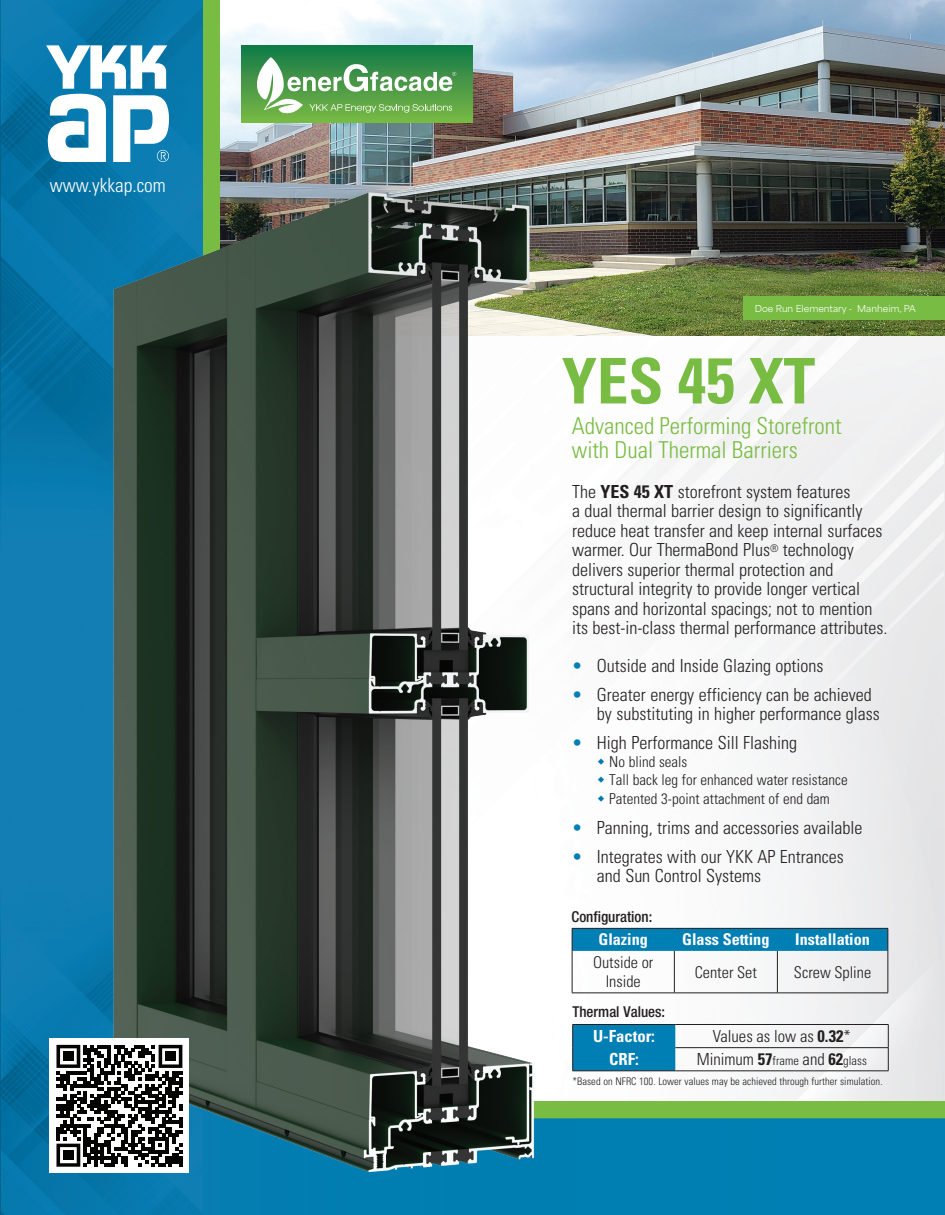
<style>
.page{position:relative;width:945px;height:1215px;background:#fff}
.page>*{position:absolute;margin:0;border:0;box-sizing:border-box;transform-origin:0 0}
.t1{font:700 condensed 63px "Univers LT Std";color:#79bc43}
.t2{font:300 condensed 23.25px "Univers LT Std";color:#79bc43}
.t3{font:300 condensed 19.5px "Univers LT Std";color:#fff}
.t4{font:300 condensed 18px/19.5px "Univers LT Std";color:#231f20}
.t5{font:300 condensed 16.65px "Univers LT Std";color:#231f20}
.t6{font:700 condensed 16.65px "Univers LT Std";color:#fff}
.t7{font:300 condensed 16.2px/19.5px "Univers LT Std";color:#231f20;text-align:center}
.t8{font:700 condensed 16.2px "Univers LT Std";color:#fff}
.t9{font:300 condensed 15px/18.6px "Univers LT Std";color:#231f20}
.t10{font:500 condensed 15px "Helvetica Neue LT Std";color:#231f20}
.t11{font:300 condensed 10.5px "Univers LT Std";letter-spacing:.005em;color:#231f20}
.t12{font:9px "Area Normal";color:#fff}
.s1{font-size:64.5px}
.s2{font-weight:700}
.s3{color:#007fb4}
.s4{font-size:12.45px}
</style>
<div class="page">
<img style="left:550px;top:335px;width:395px;height:765px">
<hr style="left:572px;top:951px;width:1px;height:42px;background:#231f20">
<hr style="left:674px;top:951px;width:1px;height:42px;background:#231f20">
<hr style="left:777px;top:951px;width:1px;height:42px;background:#231f20">
<hr style="left:572px;top:993px;width:102px;height:1px;background:#231f20">
<hr style="left:674px;top:993px;width:103px;height:1px;background:#231f20">
<hr style="left:777px;top:993px;width:111px;height:1px;background:#231f20">
<svg style="left:572px;top:928px;width:317px;height:23px;background:#037bae"></svg>
<hr style="left:888px;top:951px;width:1px;height:42px;background:#231f20">
<hr style="left:675px;top:1024px;width:213px;height:1px;background:#231f20">
<div style="left:572px;top:1024px;width:103px;height:47px;background:#007fb4"></div>
<hr style="left:675px;top:1047px;width:213px;height:1px;background:#231f20">
<hr style="left:572px;top:1071px;width:103px;height:1px;background:#231f20">
<hr style="left:675px;top:1071px;width:213px;height:1px;background:#231f20">
<svg style="left:888px;top:1025px;width:1px;height:46px"></svg>
<img style="left:220px;top:0;width:725px;height:335px">
<div style="left:186px;top:0;width:34px;height:1127px;background:#79bc43"></div>
<svg style="left:202px;top:1100px;width:743px;height:115px;background:#1187a5"></svg>
<img style="left:0;top:0;width:202px;height:1215px">
<svg style="left:46px;top:45px;width:123px;height:117px"></svg>
<div style="left:241px;top:45px;width:231px;height:77px;background:linear-gradient(to bottom,#107948,#7bb845)"></div>
<svg style="left:257px;top:57px;width:199px;height:56px"></svg>
<div style="left:743px;top:296px;width:202px;height:24px;background:#79bc43"></div>
<img style="left:80px;top:162px;width:470px;height:1032px">
<div style="left:50px;top:1038px;width:139px;height:135px;background:#fff"></div>
<svg style="left:56px;top:1045px;width:126px;height:122px"></svg>
<div style="left:63px;top:1051px;width:11px;height:10px;background:#040503"></div>
<div style="left:165px;top:1051px;width:11px;height:10px;background:#040503"></div>
<div style="left:63px;top:1150px;width:11px;height:10px;background:#040503"></div>
<svg style="left:598px;top:759px;width:6px;height:6px"></svg>
<svg style="left:598px;top:777px;width:6px;height:6px"></svg>
<svg style="left:598px;top:796px;width:6px;height:6px"></svg>
<p class="t3" style="left:50px;top:174px;width:118px">www.ykkap.com</p>
<p class="t12" style="left:755px;top:300px;width:163px">Doe Run Elementary - Manheim, PA</p>
<p class="t1" style="left:562px;top:342px;width:255px">YES <span class="s1">45</span> XT</p>
<p class="t2" style="left:572px;top:412px;width:271px">Advanced Performing Storefront</p>
<p class="t2" style="left:572px;top:436px;width:227px">with Dual Thermal Barriers</p>
<p class="t4" style="left:572px;top:482px;width:317px">The <span class="s2">YES 45 XT</span> storefront system features<br>a dual thermal barrier design to significantly reduce heat transfer and keep internal surfaces warmer. Our ThermaBond Plus<sup>®</sup> technology delivers superior thermal protection and structural integrity to provide longer vertical spans and horizontal spacings; not to mention its best-in-class thermal performance attributes.</p>
<p class="t4" style="left:572px;top:656px;width:253px"><span class="s3">•</span> Outside and Inside Glazing options</p>
<p class="t4" style="left:597px;top:685px;width:284px;text-indent:-25px"><span class="s3">•</span> Greater energy efficiency can be achieved by substituting in higher performance glass</p>
<p class="t4" style="left:572px;top:733px;width:227px"><span class="s3">•</span> High Performance Sill Flashing</p>
<p class="t9" style="left:609px;top:753px;width:240px">No blind seals<br>Tall back leg for enhanced water resistance<br>Patented 3-point attachment of end dam</p>
<p class="t4" style="left:572px;top:817px;width:292px"><span class="s3">•</span> Panning, trims and accessories available</p>
<p class="t4" style="left:597px;top:847px;width:248px;text-indent:-25px"><span class="s3">•</span> Integrates with our YKK AP Entrances and Sun Control Systems</p>
<p class="t10" style="left:572px;top:908px;width:82px">Configuration:</p>
<p class="t8" style="left:598px;top:930px;width:51px">Glazing</p>
<p class="t8" style="left:682px;top:930px;width:89px">Glass Setting</p>
<p class="t8" style="left:795px;top:930px;width:76px">Installation</p>
<p class="t7" style="left:593px;top:953px;width:62px">Outside or<br>Inside</p>
<p class="t7" style="left:695px;top:962px;width:64px">Center Set</p>
<p class="t7" style="left:794px;top:962px;width:79px">Screw Spline</p>
<p class="t10" style="left:572px;top:1003px;width:94px">Thermal Values:</p>
<p class="t6" style="left:593px;top:1026px;width:63px">U-Factor:</p>
<p class="t5" style="left:713px;top:1026px;width:140px">Values as low as <span class="s2">0.32</span>*</p>
<p class="t6" style="left:609px;top:1049px;width:31px">CRF:</p>
<p class="t5" style="left:697px;top:1049px;width:172px">Minimum <span class="s2">57</span><span class="s4">frame</span> and <span class="s2">62</span><span class="s4">glass</span></p>
<p class="t11" style="left:572px;top:1075px;width:312px">*Based on NFRC 100. Lower values may be achieved through further simulation.</p>
</div>
